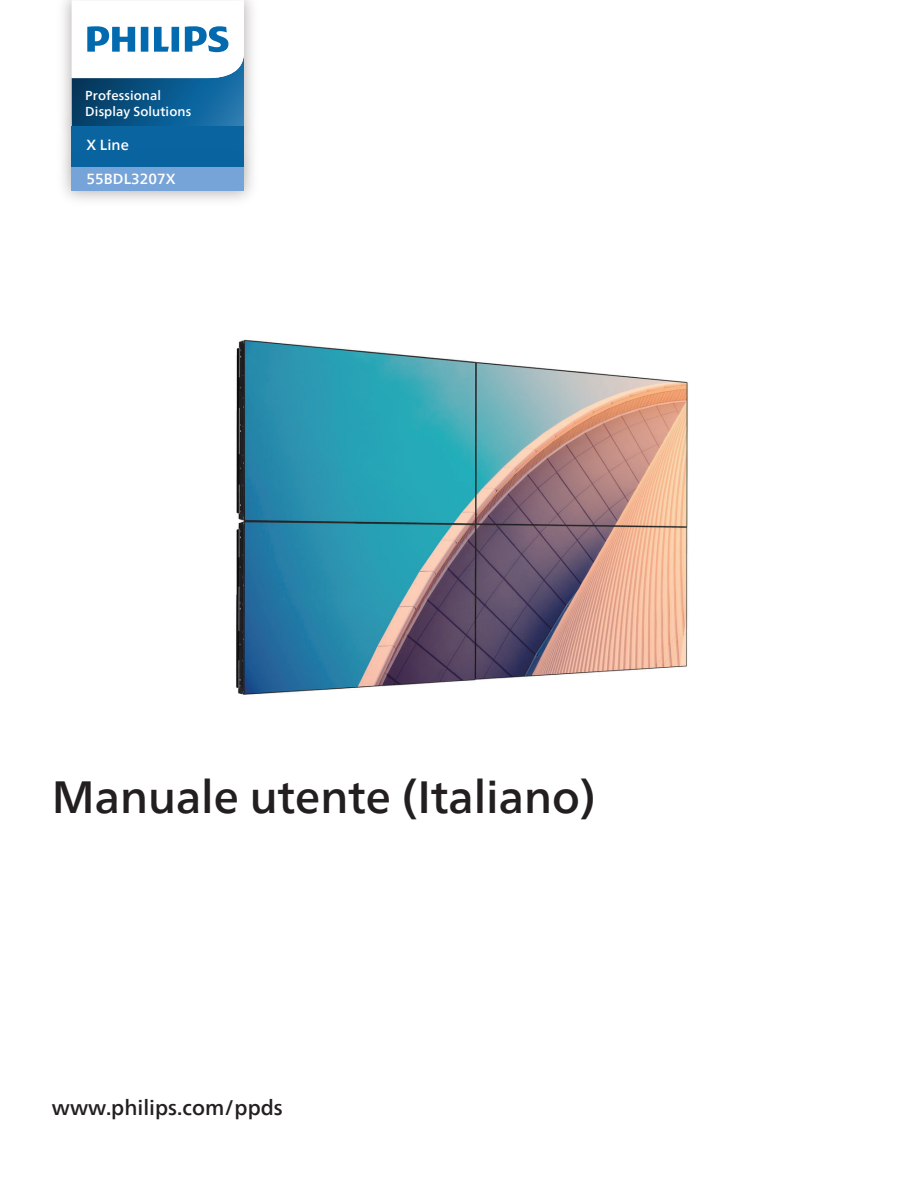
<style>
.page{position:relative;width:918px;height:1188px;background:#fff}
.page>*{position:absolute;margin:0;border:0;box-sizing:border-box;transform-origin:0 0}
.基本段落副本{font:500 45px "Neue Frutiger World";color:#231f20}
.基本段落副本-2{font:500 21px "Neue Frutiger World";color:#231f20}
.t1{font:500 14.55px "Neue Frutiger World";letter-spacing:.005em;color:#fff}
.t2{font:500 12.9px/15.6px "Neue Frutiger World";letter-spacing:.01em;color:#fff}
</style>
<div class="page">
<img style="left:236px;top:339px;width:452px;height:356px">
<img style="left:63px;top:0;width:190px;height:105px">
<svg style="left:72px;top:0;width:172px;height:105px"></svg>
<img style="left:63px;top:105px;width:190px;height:41px">
<div style="left:72px;top:126px;width:172px;height:41px;background:#0a649f"></div>
<img style="left:63px;top:146px;width:190px;height:54px">
<div style="left:72px;top:167px;width:172px;height:24px;background:#77a4d8"></div>
<p class="t2" style="left:85px;top:88px;width:107px">Professional<br>Display Solutions</p>
<p class="t1" style="left:87px;top:133px;width:44px">X Line</p>
<p class="t1" style="left:87px;top:166px;width:91px">55BDL3207X</p>
<p class="基本段落副本" style="left:52px;top:760px;width:545px">Manuale utente (Italiano)</p>
<p class="基本段落副本-2" style="left:52px;top:1090px;width:232px">www.philips.com/ppds</p>
</div>
